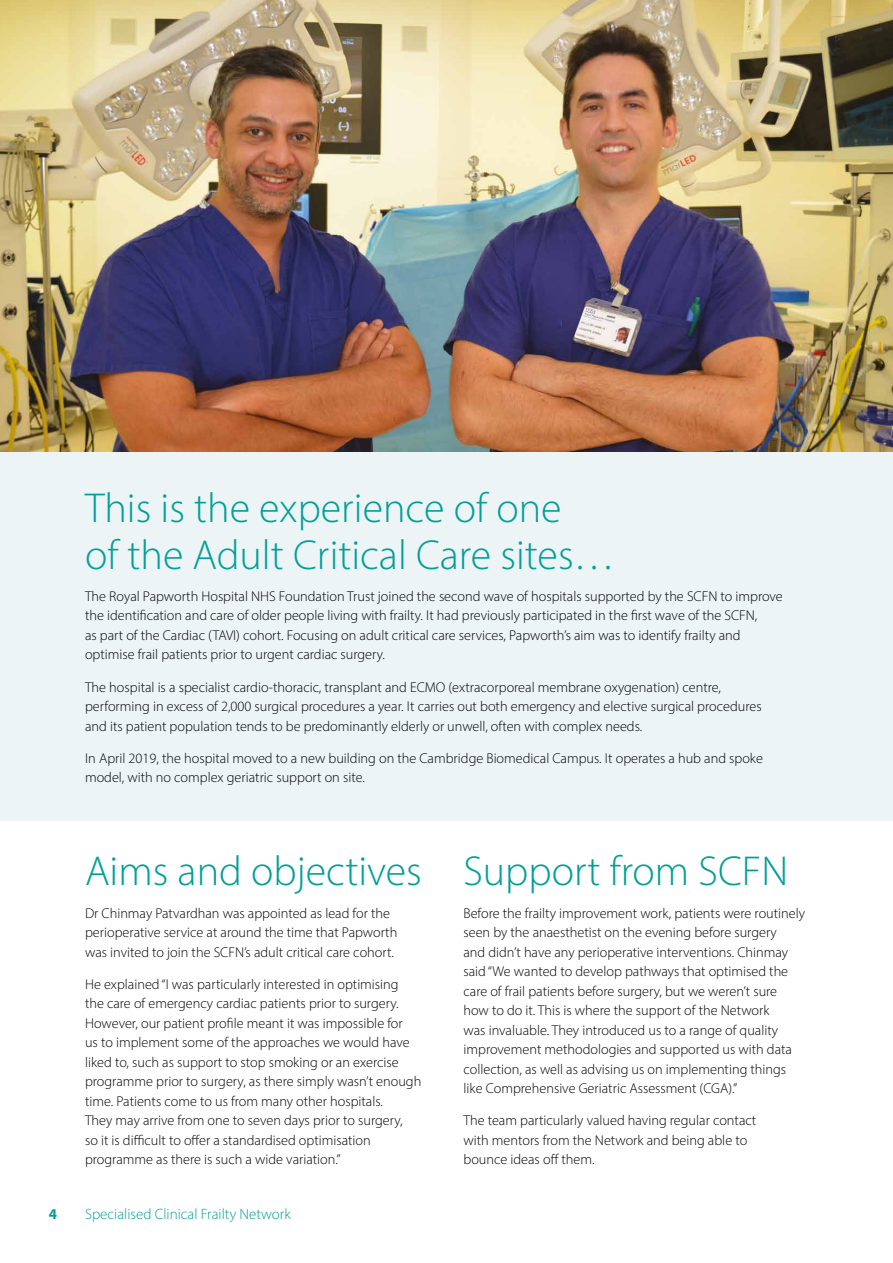
<style>
.page{position:relative;width:893px;height:1263px;background:#fff}
.page>*{position:absolute;margin:0;border:0;box-sizing:border-box;transform-origin:0 0}
.t1{font:300 42px/46.5px "Myriad Pro";color:#009f98}
.t2{font:300 15px "Myriad Pro";color:#009f98}
.t3{font:700 15px "Myriad Pro";color:#009f98}
.t4{font:300 14.25px/19.5px "Myriad Pro";color:#000}
</style>
<div class="page">
<div style="left:0;top:451px;width:893px;height:370px;background:#edf4f5"></div>
<img style="left:0;top:0;width:893px;height:451px">
<h1 class="t1" style="left:85px;top:484px;width:532px">This is the experience of one<br>of the Adult Critical Care sites…</h1>
<p class="t4" style="left:85px;top:586px;width:699px">The Royal Papworth Hospital NHS Foundation Trust joined the second wave of hospitals supported by the SCFN to improve the identification and care of older people living with frailty. It had previously participated in the first wave of the SCFN,<br>as part of the Cardiac (TAVI) cohort. Focusing on adult critical care services, Papworth’s aim was to identify frailty and optimise frail patients prior to urgent cardiac surgery.</p>
<p class="t4" style="left:85px;top:677px;width:678px">The hospital is a specialist cardio-thoracic, transplant and ECMO (extracorporeal membrane oxygenation) centre, performing in excess of 2,000 surgical procedures a year. It carries out both emergency and elective surgical procedures and its patient population tends to be predominantly elderly or unwell, often with complex needs.</p>
<p class="t4" style="left:85px;top:748px;width:679px">In April 2019, the hospital moved to a new building on the Cambridge Biomedical Campus. It operates a hub and spoke model, with no complex geriatric support on site.</p>
<h1 class="t1" style="left:85px;top:848px;width:338px">Aims and objectives</h1>
<p class="t4" style="left:85px;top:903px;width:314px">Dr Chinmay Patvardhan was appointed as lead for the perioperative service at around the time that Papworth was invited to join the SCFN’s adult critical care cohort.</p>
<p class="t4" style="left:85px;top:974px;width:338px">He explained “I was particularly interested in optimising<br>the care of emergency cardiac patients prior to surgery.<br>However, our patient profile meant it was impossible for<br>us to implement some of the approaches we would have liked to, such as support to stop smoking or an exercise programme prior to surgery, as there simply wasn’t enough time. Patients come to us from many other hospitals.<br>They may arrive from one to seven days prior to surgery,<br>so it is difficult to offer a standardised optimisation programme as there is such a wide variation.”</p>
<p class="t3" style="left:49px;top:1204px;width:10px">4</p>
<p class="t2" style="left:85px;top:1205px;width:207px">Specialised Clinical Frailty Network</p>
<h1 class="t1" style="left:463px;top:848px;width:326px">Support from SCFN</h1>
<p class="t4" style="left:463px;top:903px;width:343px">Before the frailty improvement work, patients were routinely seen by the anaesthetist on the evening before surgery<br>and didn’t have any perioperative interventions. Chinmay said “We wanted to develop pathways that optimised the care of frail patients before surgery, but we weren’t sure how to do it. This is where the support of the Network<br>was invaluable. They introduced us to a range of quality improvement methodologies and supported us with data collection, as well as advising us on implementing things like Comprehensive Geriatric Assessment (CGA).”</p>
<p class="t4" style="left:463px;top:1111px;width:294px">The team particularly valued having regular contact with mentors from the Network and being able to bounce ideas off them.</p>
</div>
